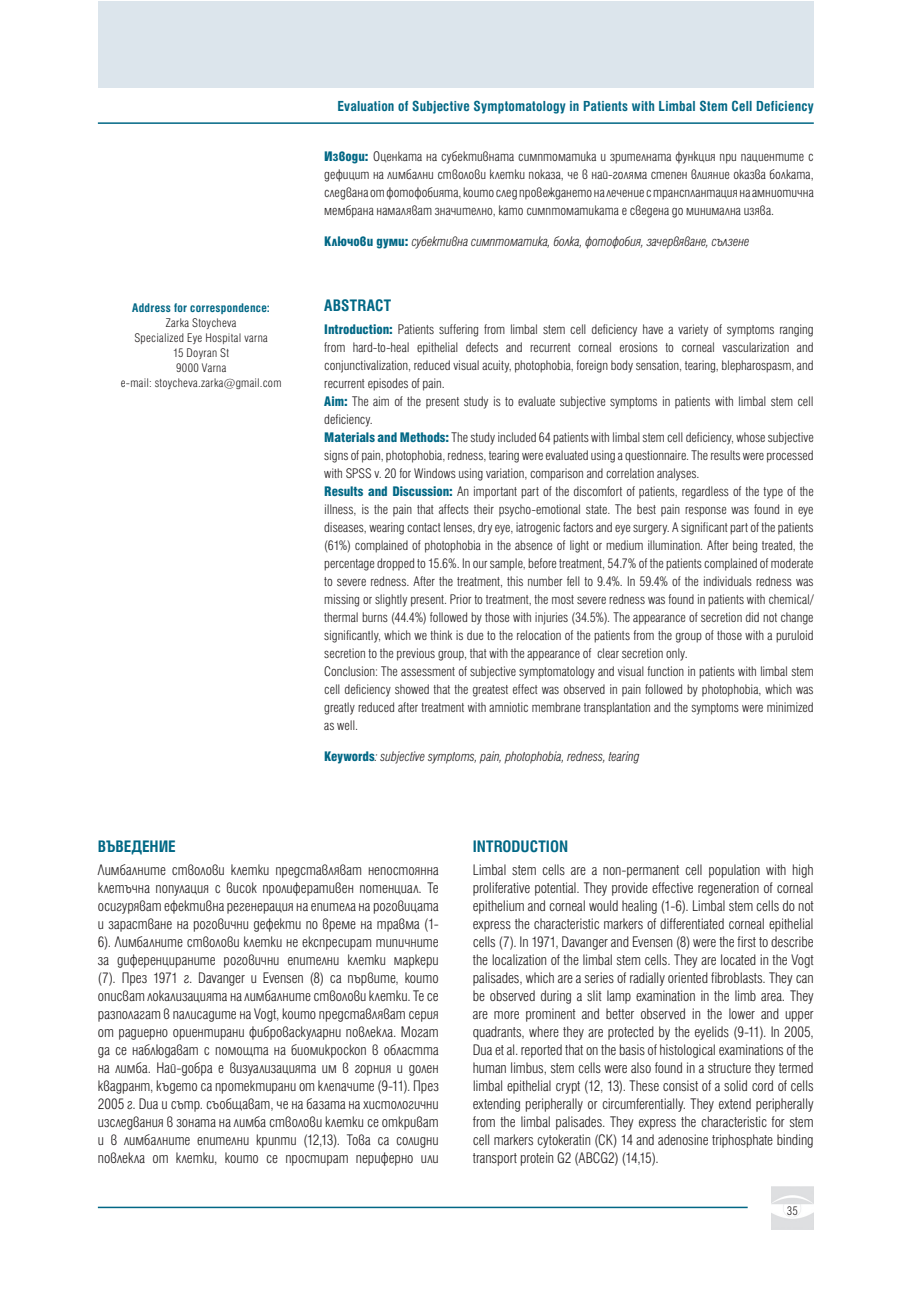
<style>
.page{position:relative;width:915px;height:1306px;background:#fff}
.page>*{position:absolute;margin:0;border:0;box-sizing:border-box;transform-origin:0 0}
.t1{font:700 condensed 18px "Helen Bg";letter-spacing:.005em;color:#016785}
.t2{font:300 condensed 16.5px/18px "Helen Bg";color:#231f20;text-align:justify}
.t3{font:700 condensed 15.75px "Helen Bg";letter-spacing:.015em;color:#016785}
.t4{font:300 condensed 15px/18px "Helen Bg";color:#231f20;text-align:justify}
.t5{font:italic 300 condensed 15px "Helen Bg";letter-spacing:-.005em;color:#231f20}
.t6{font:300 condensed 13.5px/15px "Helen Bg";letter-spacing:.025em;color:#231f20;text-align:center}
.t7{font:700 condensed 13.5px "Helen Bg";letter-spacing:.02em;color:#016785}
.s1{font-weight:900;color:#016785}
.s2{font-weight:900;font-style:normal;color:#016785}
</style>
<div class="page">
<img style="left:771px;top:1186px;width:42px;height:42px">
<div style="left:98px;top:1px;width:715px;height:87px;background:#dce5ec"></div>
<hr style="left:98px;top:1206px;width:649px;height:2px;background:#016785">
<hr style="left:98px;top:122px;width:715px;height:2px;background:#016785">
<p class="t3" style="left:337px;top:97px;width:477px">Evaluation of Subjective Symptomatology in Patients with Limbal Stem Cell Deficiency</p>
<p class="t7" style="left:132px;top:299px;width:139px">Address for correspondence:</p>
<p class="t6" style="left:121px;top:314px;width:162px">Zarka Stoycheva<br>Specialized Eye Hospital varna<br>15 Doyran St<br>9000 Varna<br>e-mail: stoycheva.zarka@gmail.com</p>
<p class="t4" style="left:324px;top:147px;width:491px"><span class="s1">Изводи:</span> Оценката на субективната симптоматика и зрителната функция при пациентите с дефицит на лимбални стволови клетки показа, че в най-голяма степен влияние оказва болката, следвана от фотофобията, които след провеждането на лечение с трансплантация на амниотична мембрана намаляват значително, като симптоматиката е сведена до минимална изява.</p>
<p class="t5" style="left:324px;top:232px;width:426px"><span class="s2">Ключови думи:</span> субективна симптоматика, болка, фотофобия, зачервяване, сълзене</p>
<p class="t1" style="left:324px;top:295px;width:68px">ABSTRACT</p>
<p class="t4" style="left:324px;top:320px;width:491px;text-align:left"><span class="s1">Introduction:</span> Patients suffering from limbal stem cell deficiency have a variety of symptoms ranging from hard-to-heal epithelial defects and recurrent corneal erosions to corneal vascularization and conjunctivalization, reduced visual acuity, photophobia, foreign body sensation, tearing, blepharospasm, and recurrent episodes of pain.<br><span class="s1">Aim:</span> The aim of the present study is to evaluate subjective symptoms in patients with limbal stem cell deficiency.<br><span class="s1">Materials and Methods:</span> The study included 64 patients with limbal stem cell deficiency, whose subjective signs of pain, photophobia, redness, tearing were evaluated using a questionnaire. The results were processed with SPSS v. 20 for Windows using variation, comparison and correlation analyses.<br><span class="s1">Results and Discussion:</span> An important part of the discomfort of patients, regardless of the type of the illness, is the pain that affects their psycho-emotional state. The best pain response was found in eye diseases, wearing contact lenses, dry eye, iatrogenic factors and eye surgery. A significant part of the patients (61%) complained of photophobia in the absence of light or medium illumination. After being treated, the percentage dropped to 15.6%. In our sample, before treatment, 54.7% of the patients complained of moderate to severe redness. After the treatment, this number fell to 9.4%. In 59.4% of the individuals redness was missing or slightly present. Prior to treatment, the most severe redness was found in patients with chemical/ thermal burns (44.4%) followed by those with injuries (34.5%). The appearance of secretion did not change significantly, which we think is due to the relocation of the patients from the group of those with a puruloid secretion to the previous group, that with the appearance of clear secretion only.<br>Conclusion: The assessment of subjective symptomatology and visual function in patients with limbal stem cell deficiency showed that the greatest effect was observed in pain followed by photophobia, which was greatly reduced after treatment with amniotic membrane transplantation and the symptoms were minimized as well.</p>
<p class="t5" style="left:324px;top:747px;width:317px"><span class="s2">Keywords</span>: subjective symptoms, pain, photophobia, redness, tearing</p>
<p class="t1" style="left:98px;top:836px;width:79px">ВЪВЕДЕНИЕ</p>
<p class="t2" style="left:98px;top:860px;width:342px">Лимбалните стволови клетки представляват непостоянна клетъчна популация с висок пролиферативен потенциал. Те осигуряват ефективна регенерация на епитела на роговицата и зарастване на роговични дефекти по време на травма (1- 6). Лимбалните стволови клетки не експресират типичните за диференцираните роговични епителни клетки маркери (7). През 1971 г. Davanger и Evensen (8) са първите, които описват локализацията на лимбалните стволови клетки. Те се разполагат в палисадите на Vogt, които представляват серия от радиерно ориентирани фиброваскуларни повлекла. Могат да се наблюдават с помощта на биомикроскоп в областта на лимба. Най-добра е визуализацията им в горния и долен квадрант, където са протектирани от клепачите (9-11). През 2005 г. Dua и сътр. съобщават, че на базата на хистологични изследвания в зоната на лимба стволови клетки се откриват и в лимбалните епителни крипти (12,13). Това са солидни повлекла от клетки, които се простират периферно или</p>
<p class="t1" style="left:472px;top:836px;width:97px">INTRODUCTION</p>
<p class="t2" style="left:472px;top:860px;width:342px">Limbal stem cells are a non-permanent cell population with high proliferative potential. They provide effective regeneration of corneal epithelium and corneal would healing (1-6). Limbal stem cells do not express the characteristic markers of differentiated corneal epithelial cells (7). In 1971, Davanger and Evensen (8) were the first to describe the localization of the limbal stem cells. They are located in the Vogt palisades, which are a series of radially oriented fibroblasts. They can be observed during a slit lamp examination in the limb area. They are more prominent and better observed in the lower and upper quadrants, where they are protected by the eyelids (9-11). In 2005, Dua et al. reported that on the basis of histological examinations of the human limbus, stem cells were also found in a structure they termed limbal epithelial crypt (12, 13). These consist of a solid cord of cells extending peripherally or circumferentially. They extend peripherally from the limbal palisades. They express the characteristic for stem cell markers cytokeratin (CK) 14 and adenosine triphosphate binding transport protein G2 (ABCG2) (14,15).</p>
<p class="t6" style="left:786px;top:1202px;width:12px">35</p>
</div>
